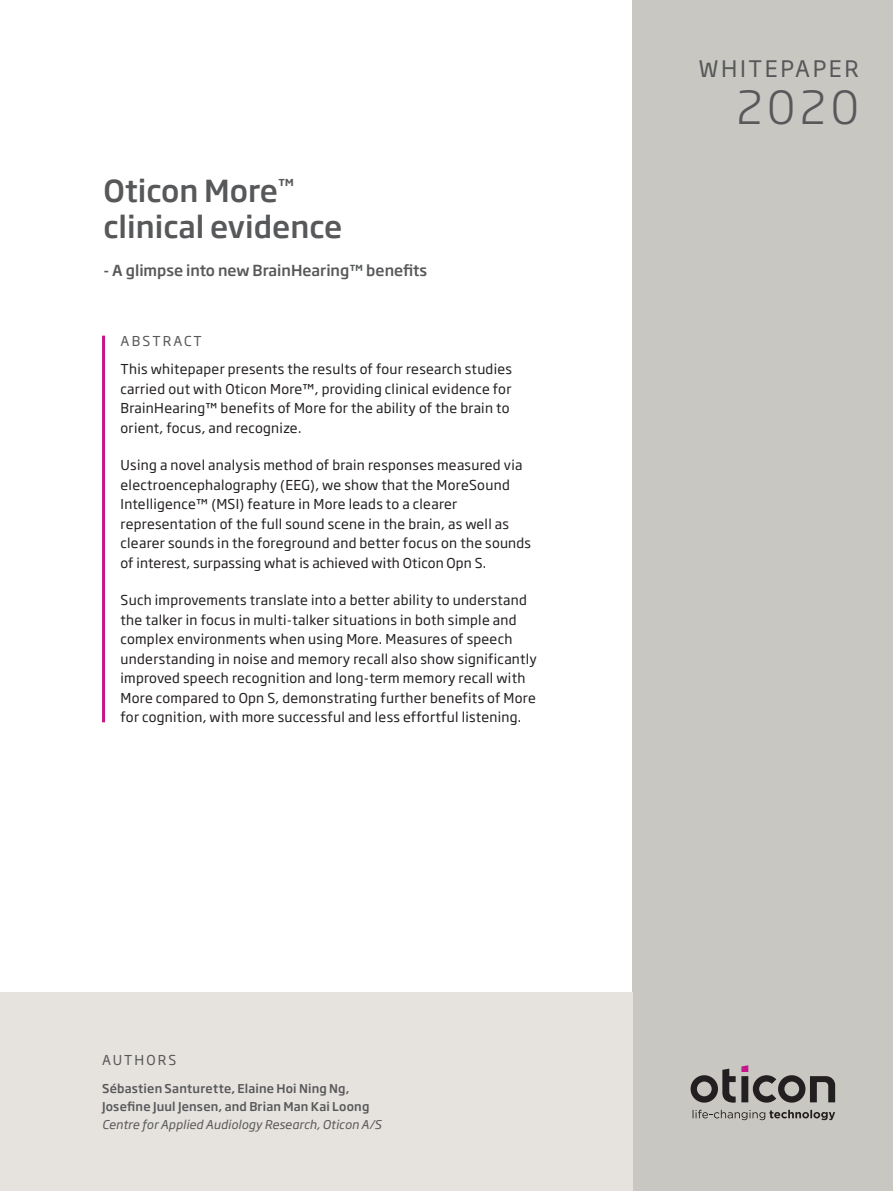
<style>
.page{position:relative;width:893px;height:1191px;background:#fff}
.page>*{position:absolute;margin:0;border:0;box-sizing:border-box;transform-origin:0 0}
.t1{font:300 45px "Soho Gothic Pro";color:#57585a}
.t2{font:500 30px/36px "Soho Gothic Pro";color:#57585a}
.t3{font:22.5px "Soho Gothic Pro";letter-spacing:.115em;color:#57585a}
.t4{font:500 15px "Soho Gothic Pro";color:#57585a}
.t5{font:13.5px/19.5px "Soho Gothic Pro";letter-spacing:.02em;color:#231f20}
.t6{font:13.5px "Soho Gothic Pro";letter-spacing:.155em;color:#57585a}
.t7{font:500 12px/18px "Soho Gothic Pro";letter-spacing:.015em;color:#57585a}
.t8{font:italic 12px "Soho Gothic Pro";letter-spacing:.01em;color:#57585a}
</style>
<div class="page">
<div style="left:633px;top:0;width:260px;height:1191px;background:#c9c7c2"></div>
<div style="left:0;top:992px;width:633px;height:199px;background:#e6e2de"></div>
<svg style="left:691px;top:1065px;width:144px;height:37px"></svg>
<svg style="left:693px;top:1109px;width:142px;height:11px"></svg>
<hr style="left:102px;top:336px;width:3px;height:386px;background:#c5168c">
<h2 class="t2" style="left:104px;top:171px;width:240px">Oticon More<sup>™ </sup>clinical evidence</h2>
<p class="t4" style="left:104px;top:259px;width:325px">- A glimpse into new BrainHearing™ benefits</p>
<p class="t6" style="left:121px;top:331px;width:83px">ABSTRACT</p>
<p class="t5" style="left:121px;top:359px;width:393px">This whitepaper presents the results of four research studies carried out with Oticon More™, providing clinical evidence for BrainHearing™ benefits of More for the ability of the brain to orient, focus, and recognize.</p>
<p class="t5" style="left:121px;top:455px;width:412px">Using a novel analysis method of brain responses measured via electroencephalography (EEG), we show that the MoreSound Intelligence™ (MSI) feature in More leads to a clearer representation of the full sound scene in the brain, as well as clearer sounds in the foreground and better focus on the sounds of interest, surpassing what is achieved with Oticon Opn S.</p>
<p class="t5" style="left:121px;top:590px;width:418px">Such improvements translate into a better ability to understand the talker in focus in multi-talker situations in both simple and complex environments when using More. Measures of speech understanding in noise and memory recall also show significantly improved speech recognition and long-term memory recall with More compared to Opn S, demonstrating further benefits of More for cognition, with more successful and less effortful listening.</p>
<p class="t6" style="left:102px;top:1049px;width:76px">AUTHORS</p>
<p class="t7" style="left:102px;top:1079px;width:269px">Sébastien Santurette, Elaine Hoi Ning Ng,<br>Josefine Juul Jensen, and Brian Man Kai Loong</p>
<p class="t8" style="left:102px;top:1115px;width:281px">Centre for Applied Audiology Research, Oticon A/S</p>
<h3 class="t3" style="left:698px;top:51px;width:162px">WHITEPAPER</h3>
<h1 class="t1" style="left:736px;top:72px;width:124px">2020</h1>
</div>
